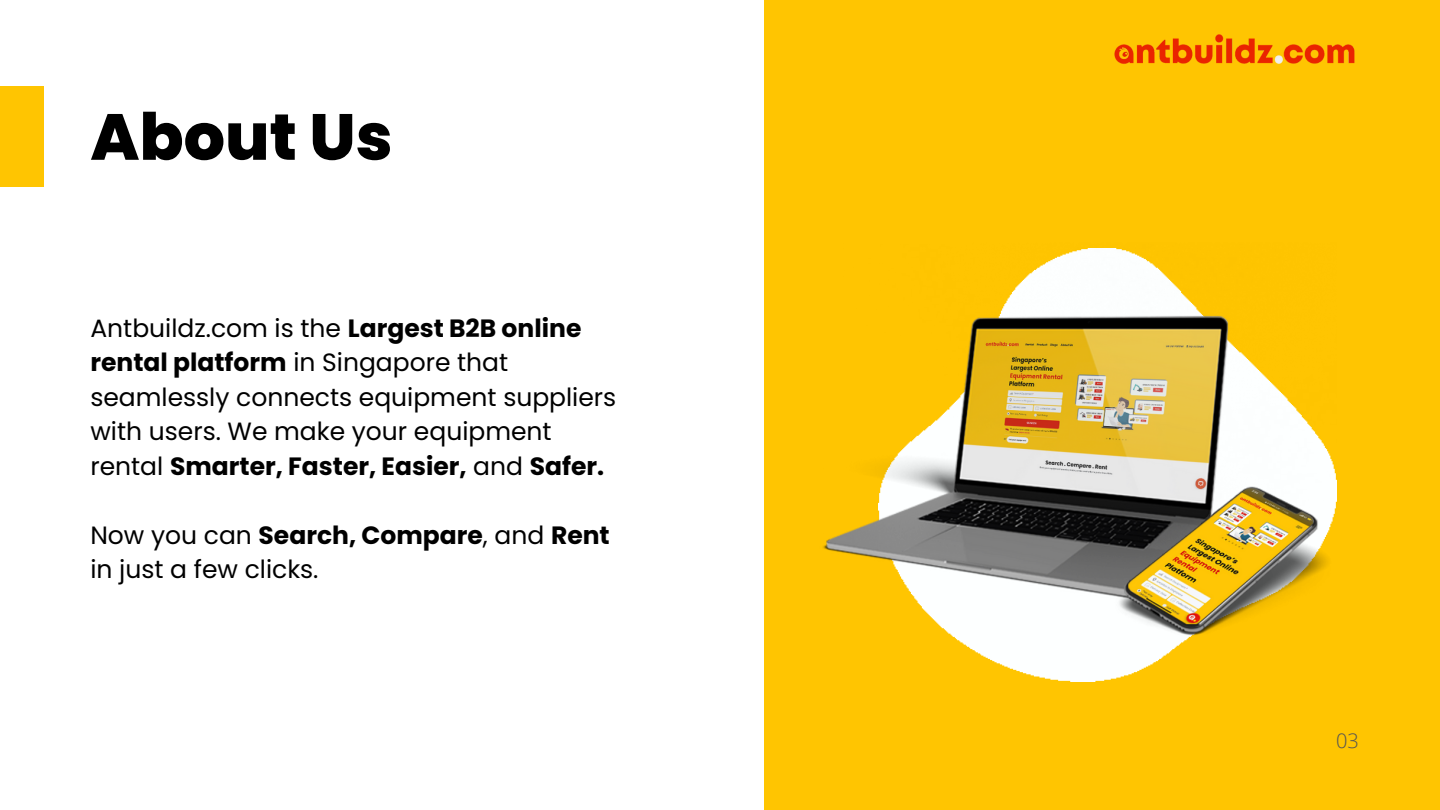
<style>
.page{position:relative;width:1440px;height:810px;background:#ffc501}
.page>*{position:absolute;margin:0;border:0;box-sizing:border-box;transform-origin:0 0}
.t1{font:800 65px "Poppins";color:#000}
.t2{font:25px/34.5px "Poppins";color:#000}
.t3{font:300 20px "Open Sans";color:#545454}
.s1{font-weight:700}
</style>
<div class="page">
<img style="left:1114px;top:34px;width:241px;height:30px">
<div style="left:0;top:0;width:764px;height:810px;background:#fff"></div>
<div style="left:0;top:86px;width:43px;height:101px;background:#ffc501"></div>
<img style="left:823px;top:248px;width:513px;height:434px">
<h1 class="t1" style="left:90px;top:92px;width:304px">About Us</h1>
<p class="t2" style="left:90px;top:311px;width:527px">Antbuildz.com is the <span class="s1">Largest B2B online rental platform</span> in Singapore that seamlessly connects equipment suppliers with users. We make your equipment rental <span class="s1">Smarter, Faster, Easier,</span> and <span class="s1">Safer.</span></p>
<p class="t2" style="left:90px;top:518px;width:521px">Now you can <span class="s1">Search, Compare</span>, and <span class="s1">Rent </span>in just a few clicks.</p>
<p class="t3" style="left:1336px;top:727px;width:24px">03</p>
</div>
